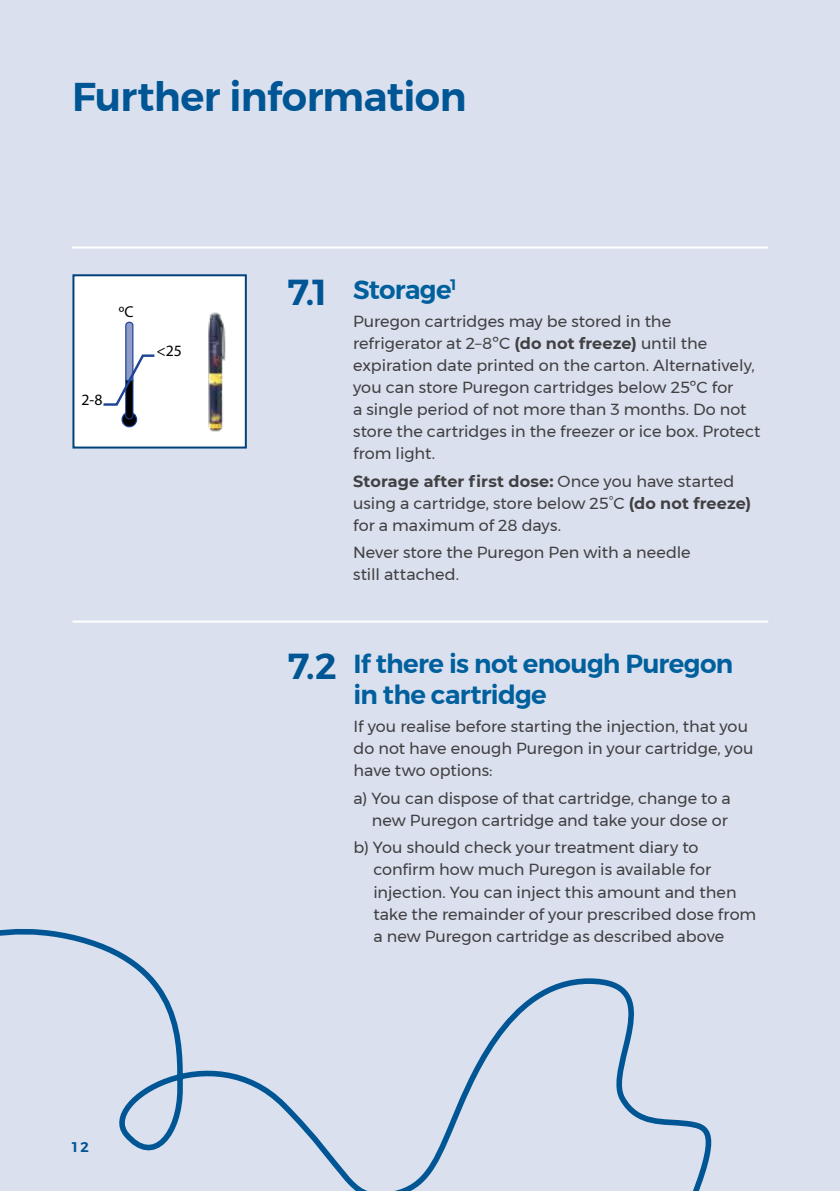
<style>
.page{position:relative;width:840px;height:1191px;background:#fff}
.page>*{position:absolute;margin:0;border:0;box-sizing:border-box;transform-origin:0 0}
.t1{font:600 40px "Montserrat";letter-spacing:-.015em;color:#005695}
.t2{font:600 26px/31.2px "Montserrat";letter-spacing:-.025em;color:#00609d}
.t3{font:16px/22px "Montserrat";color:#414042}
.t4{font:15.8px "Myriad Pro";color:#000}
.t5{font:600 14px "Montserrat";color:#005695}
.s1{font-size:36px;color:#005695}
.s2{font-weight:700}
</style>
<div class="page">
<div style="left:0;top:0;width:839px;height:1191px;background:#dae0ee"></div>
<div style="left:73px;top:276px;width:173px;height:171px;background:#fff"></div>
<svg style="left:122px;top:412px;width:14px;height:15px"></svg>
<div style="left:121px;top:412px;width:16px;height:15px;border:1px solid #1d4496;border-radius:50%"></div>
<svg style="left:103px;top:321px;width:52px;height:98px"></svg>
<div style="left:72px;top:274px;width:175px;height:174px;border:2px solid #00427a"></div>
<hr style="left:72px;top:246px;width:695px;height:2px;background:#fff">
<hr style="left:72px;top:620px;width:695px;height:2px;background:#fff">
<img style="left:208px;top:312px;width:18px;height:120px">
<svg style="left:0;top:929px;width:712px;height:262px"></svg>
<h1 class="t1" style="left:72px;top:65px;width:395px">Further information</h1>
<p class="t4" style="left:119px;top:302px;width:16px">ºC</p>
<p class="t4" style="left:81px;top:390px;width:23px">2-8</p>
<p class="t4" style="left:156px;top:341px;width:27px">&lt;25</p>
<p class="t5" style="left:72px;top:1136px;width:18px">12</p>
<h2 class="t2" style="left:288px;top:274px;width:170px"><span class="s1">7.1</span> Storage<sup>1</sup></h2>
<p class="t3" style="left:353px;top:310px;width:409px">Puregon cartridges may be stored in the refrigerator at 2–8ºC <span class="s2">(do not freeze)</span> until the expiration date printed on the carton. Alternatively, you can store Puregon cartridges below 25ºC for<br>a single period of not more than 3 months. Do not store the cartridges in the freezer or ice box. Protect from light.</p>
<p class="t3" style="left:353px;top:469px;width:399px"><span class="s2">Storage after first dose:</span> Once you have started using a cartridge, store below 25°C <span class="s2">(do not freeze) </span>for a maximum of 28 days.</p>
<p class="t3" style="left:353px;top:541px;width:339px">Never store the Puregon Pen with a needle still attached.</p>
<h2 class="t2" style="left:353px;top:648px;width:381px;text-indent:-65px"><span class="s1">7.2</span> If there is not enough Puregon in the cartridge</h2>
<p class="t3" style="left:353px;top:715px;width:401px">If you realise before starting the injection, that you do not have enough Puregon in your cartridge, you have two options:</p>
<p class="t3" style="left:353px;top:787px;width:378px;text-align:right">a) You can dispose of that cartridge, change to a new Puregon cartridge and take your dose or</p>
<p class="t3" style="left:373px;top:836px;width:384px;text-indent:-20px">b) You should check your treatment diary to confirm how much Puregon is available for injection. You can inject this amount and then take the remainder of your prescribed dose from a new Puregon cartridge as described above</p>
</div>
